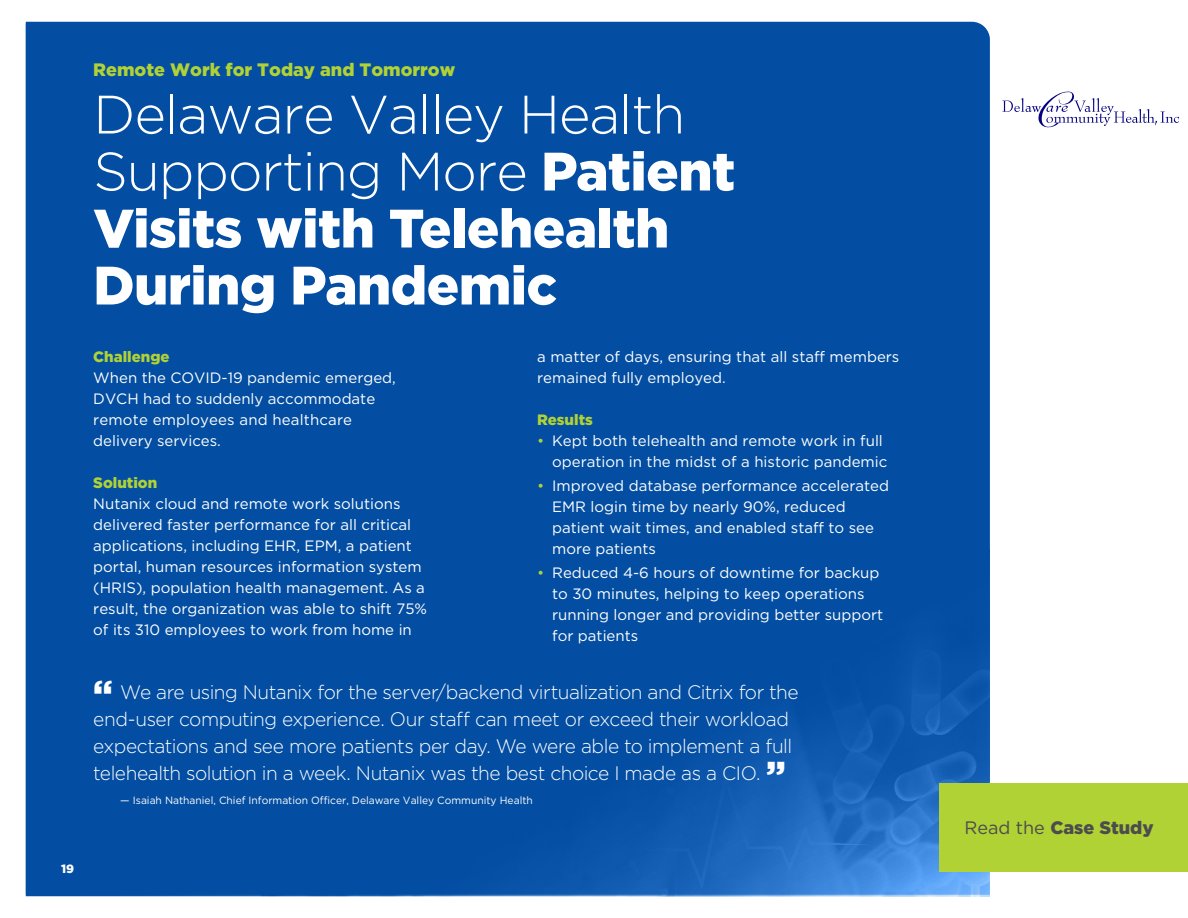
<style>
.page{position:relative;width:1188px;height:918px;background:#fff}
.page>*{position:absolute;margin:0;border:0;box-sizing:border-box;transform-origin:0 0}
.t1{font:900 54px/57px "Gotham";letter-spacing:-.01em;color:#fff}
.t2{font:300 19.5px/27px "Gotham";letter-spacing:-.025em;color:#fff}
.t3{font:900 18px "Gotham";color:#b0d235}
.t4{font:900 18px "Gotham";color:#4c4c4e}
.t5{font:15px/21px "Gotham";color:#fff}
.t6{font:900 15px "Gotham";color:#b0d235}
.t7{font:900 12px "Gotham";color:#fff}
.t8{font:10.5px "Gotham";color:#fff}
.s1{font-weight:300}
.s2{color:#b0d235}
.s3{font-weight:900;font-size:36px}
.s4{font-weight:400}
</style>
<div class="page">
<div style="left:26px;top:23px;width:964px;height:873px;background:#034ea2"></div>
<div style="left:939px;top:783px;width:249px;height:89px;background:#b0d235"></div>
<svg style="left:1002px;top:92px;width:176px;height:35px"></svg>
<p class="t3" style="left:93px;top:57px;width:363px">Remote Work for Today and Tomorrow</p>
<h1 class="t1" style="left:93px;top:85px;width:644px"><span class="s1">Delaware Valley Health<br>Supporting More</span> Patient<br>Visits with Telehealth<br>During Pandemic</h1>
<p class="t5" style="left:537px;top:346px;width:364px">a matter of days, ensuring that all staff members remained fully employed.</p>
<p class="t6" style="left:537px;top:410px;width:57px">Results</p>
<p class="t5" style="left:537px;top:430px;width:352px;text-align:right"><span class="s2">•</span> Kept both telehealth and remote work in full operation in the midst of a historic pandemic</p>
<p class="t5" style="left:552px;top:475px;width:338px;text-indent:-15px"><span class="s2">•</span> Improved database performance accelerated EMR login time by nearly 90%, reduced patient wait times, and enabled staff to see more patients</p>
<p class="t5" style="left:552px;top:562px;width:333px;text-indent:-15px"><span class="s2">•</span> Reduced 4-6 hours of downtime for backup to 30 minutes, helping to keep operations running longer and providing better support for patients</p>
<p class="t2" style="left:93px;top:678px;width:707px"><span class="s3">“</span> We are using Nutanix for the server/backend virtualization and Citrix for the end-user computing experience. Our staff can meet or exceed their workload expectations and see more patients per day. We were able to implement a full telehealth solution in a week. Nutanix was the best choice I made as a CIO. <span class="s3">”</span></p>
<p class="t8" style="left:120px;top:794px;width:414px">— Isaiah Nathaniel, Chief Information Officer, Delaware Valley Community Health</p>
<p class="t6" style="left:93px;top:347px;width:78px">Challenge</p>
<p class="t5" style="left:93px;top:367px;width:304px">When the COVID-19 pandemic emerged,<br>DVCH had to suddenly accommodate remote employees and healthcare delivery services.</p>
<p class="t6" style="left:93px;top:473px;width:65px">Solution</p>
<p class="t5" style="left:93px;top:493px;width:335px">Nutanix cloud and remote work solutions delivered faster performance for all critical applications, including EHR, EPM, a patient portal, human resources information system (HRIS), population health management. As a result, the organization was able to shift 75% of its 310 employees to work from home in</p>
<p class="t7" style="left:61px;top:860px;width:14px">19</p>
<p class="t4" style="left:964px;top:816px;width:191px"><span class="s4">Read the</span> Case Study</p>
</div>
